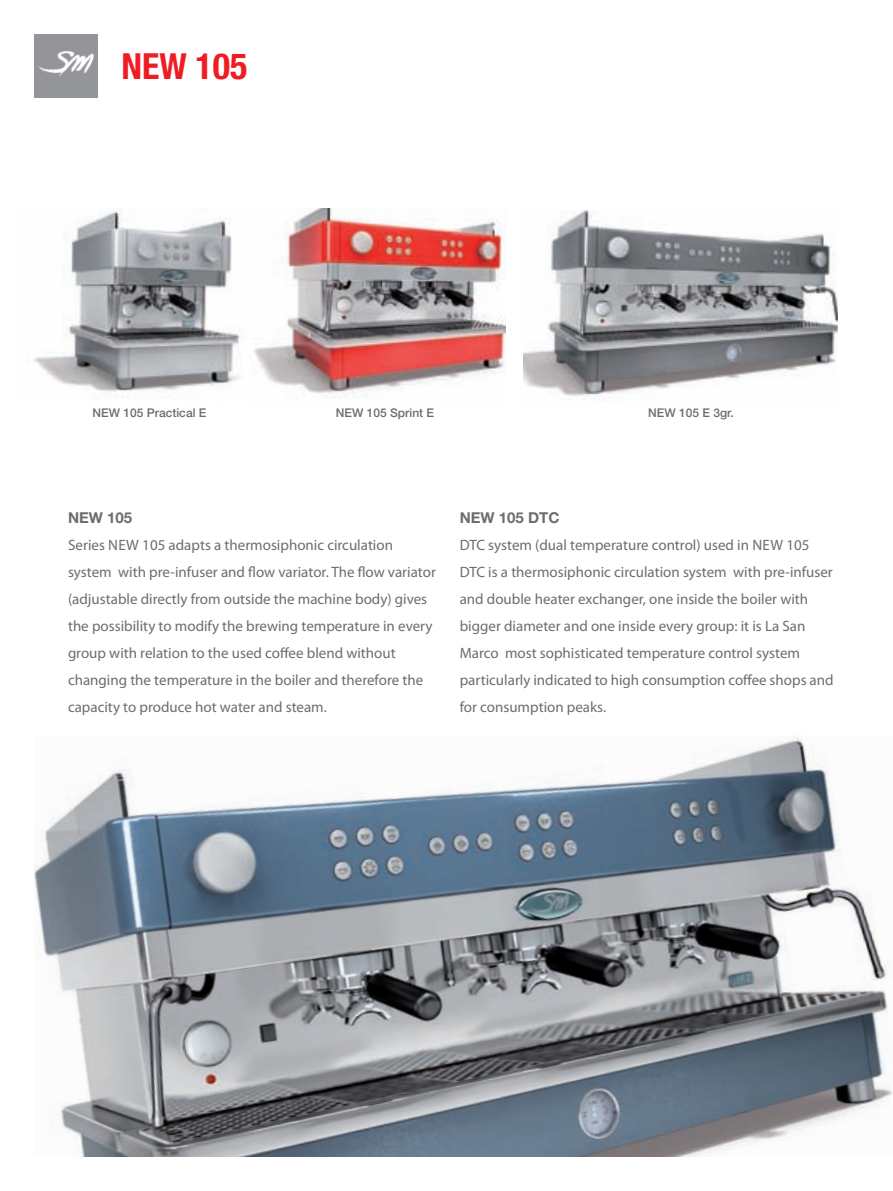
<style>
.page{position:relative;width:893px;height:1191px;background:#fff}
.page>*{position:absolute;margin:0;border:0;box-sizing:border-box;transform-origin:0 0}
.t1{font:700 condensed 36px "Helvetica Neue LT Std";color:#ee1d23}
.t2{font:15px/27px "Myriad Pro";color:#6c6d70}
.t3{font:700 15px "Helvetica Neue LT Std";color:#6c6d70}
.t4{font:500 12px "Helvetica Neue LT Std";color:#6c6d70}
</style>
<div class="page">
<img style="left:34px;top:737px;width:859px;height:420px">
<img style="left:33px;top:209px;width:210px;height:188px">
<img style="left:254px;top:208px;width:252px;height:190px">
<img style="left:524px;top:211px;width:314px;height:190px">
<div style="left:34px;top:34px;width:64px;height:64px;background:#939598"></div>
<img style="left:77px;top:53px;width:17px;height:21px">
<img style="left:38px;top:50px;width:39px;height:27px">
<h1 class="t1" style="left:122px;top:44px;width:127px">NEW 105</h1>
<p class="t4" style="left:93px;top:405px;width:115px">NEW 105 Practical E</p>
<p class="t4" style="left:336px;top:405px;width:100px">NEW 105 Sprint E</p>
<p class="t4" style="left:648px;top:405px;width:10px">new</p>
<p class="t4" style="left:679px;top:405px;width:56px">105 E 3gr.</p>
<p class="t3" style="left:68px;top:508px;width:66px">NEW 105</p>
<p class="t2" style="left:68px;top:531px;width:369px">Series New 105 adapts a thermosiphonic circulation system with pre-infuser and flow variator. The flow variator (adjustable directly from outside the machine body) gives the possibility to modify the brewing temperature in every group with relation to the used coffee blend without changing the temperature in the boiler and therefore the capacity to produce hot water and steam.</p>
<p class="t3" style="left:460px;top:508px;width:101px">NEW 105 DTC</p>
<p class="t2" style="left:460px;top:531px;width:375px">DTC system (dual temperature control) used in New 105<br>DTC is a thermosiphonic circulation system with pre-infuser and double heater exchanger, one inside the boiler with bigger diameter and one inside every group: it is La San Marco most sophisticated temperature control system particularly indicated to high consumption coffee shops and for consumption peaks.</p>
</div>
